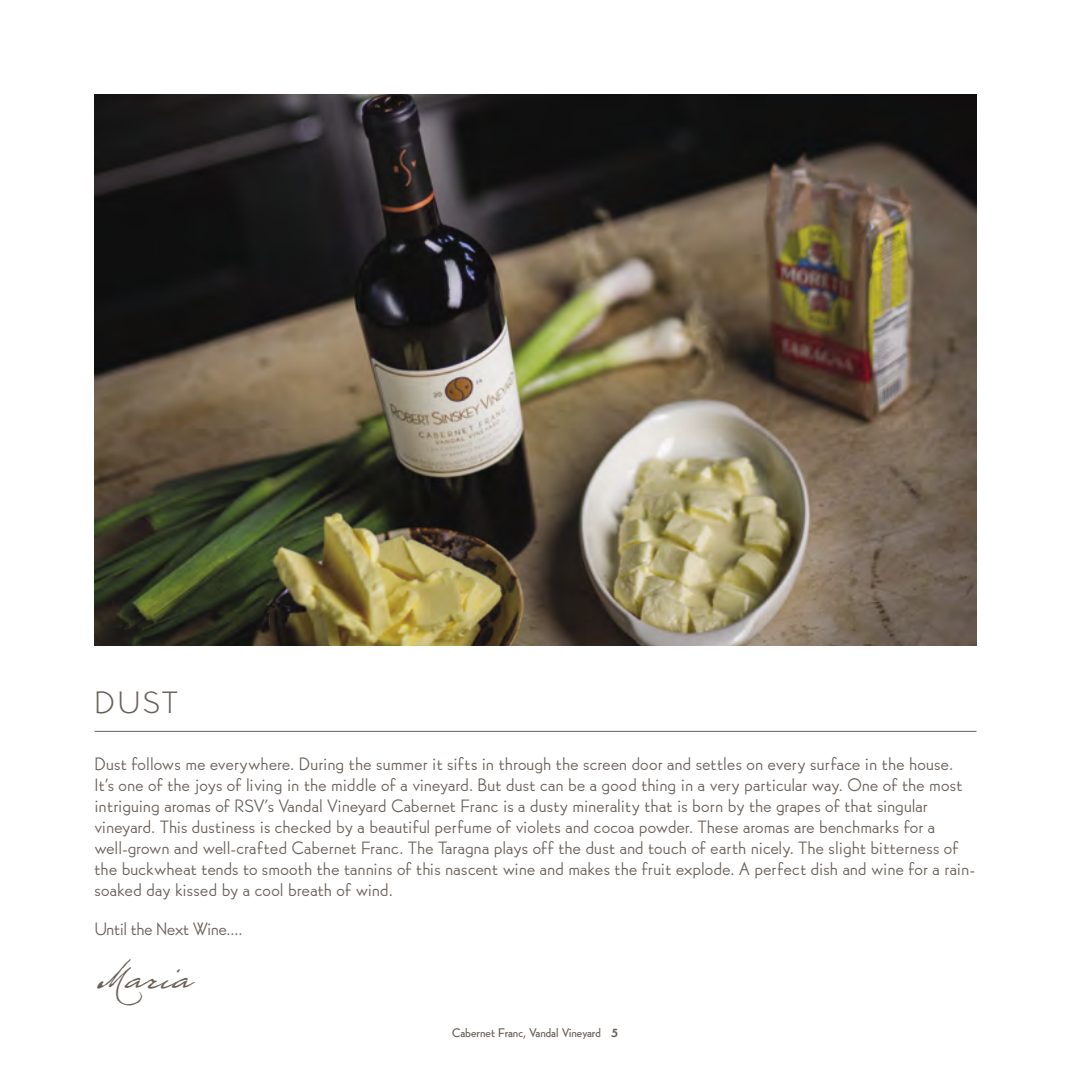
<style>
.page{position:relative;width:1071px;height:1071px;background:#fff}
.page>*{position:absolute;margin:0;border:0;box-sizing:border-box;transform-origin:0 0}
.t1{font:35px "Houston Pen";color:#696059}
.t2{font:300 30.28px "Bernhard Gothic SGOT Std";color:#696059;scale:1.04 1}
.t3{font:17.5px/21px "Bernhard Gothic SGOT Std";letter-spacing:.005em;color:#696059}
.t4{font:17.5px "Bernhard Gothic SGOT Std";letter-spacing:-.02em;color:#696059}
.t5{font:500 12.25px "Bernhard Gothic SGOT Std";letter-spacing:-.01em;color:#696059}
.s1{font-weight:800}
</style>
<div class="page">
<img style="left:95px;top:94px;width:881px;height:552px">
<hr style="left:94px;top:731px;width:882px;height:1px;background:#696059">
<h2 class="t2" style="left:94px;top:684px;width:82px">DUST</h2>
<p class="t3" style="left:94px;top:753px;width:882px">Dust follows me everywhere. During the summer it sifts in through the screen door and settles on every surface in the house.<br>It’s one of the joys of living in the middle of a vineyard. But dust can be a good thing in a very particular way. One of the most intriguing aromas of RSV’s Vandal Vineyard Cabernet Franc is a dusty minerality that is born by the grapes of that singular vineyard. This dustiness is checked by a beautiful perfume of violets and cocoa powder. These aromas are benchmarks for a well-grown and well-crafted Cabernet Franc. The Taragna plays off the dust and touch of earth nicely. The slight bitterness of the buckwheat tends to smooth the tannins of this nascent wine and makes the fruit explode. A perfect dish and wine for a rain&shy;soaked day kissed by a cool breath of wind.</p>
<p class="t4" style="left:94px;top:918px;width:150px">Until the Next Wine....</p>
<h1 class="t1" style="left:94px;top:954px;width:97px">Maria</h1>
<p class="t5" style="left:452px;top:1024px;width:168px">Cabernet Franc, Vandal Vineyard <span class="s1">5</span></p>
</div>
